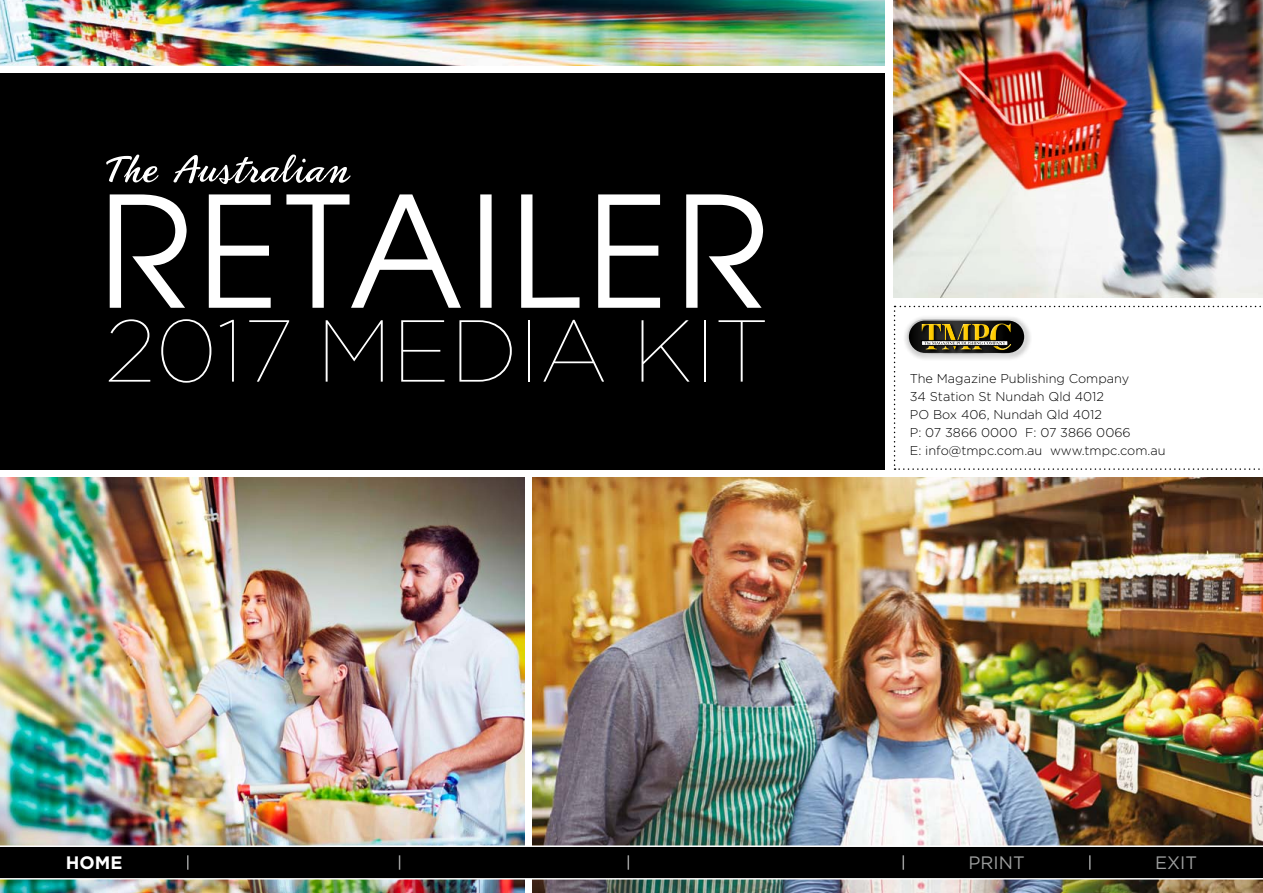
<style>
.page{position:relative;width:1263px;height:893px;background:#fff}
.page>*{position:absolute;margin:0;border:0;box-sizing:border-box;transform-origin:0 0}
.t1{font:100 87.6px "Gotham";letter-spacing:.005em;color:#fff}
.t2{font:18px "Gotham";color:#9c9d9d}
.t3{font:700 18px "Gotham";color:#fff}
.t4{font:300 12.75px/18px "Gotham";color:#000}
</style>
<div class="page">
<div style="left:0;top:74px;width:884px;height:396px;background:#000"></div>
<img style="left:533px;top:478px;width:730px;height:415px">
<img style="left:0;top:478px;width:524px;height:415px">
<img style="left:0;top:0;width:884px;height:66px">
<img style="left:894px;top:0;width:369px;height:298px">
<svg style="left:894px;top:306px;width:367px;height:164px"></svg>
<svg style="left:0;top:845px;width:1263px;height:34px;background:#141414"></svg>
<svg style="left:106px;top:155px;width:245px;height:29px"></svg>
<svg style="left:110px;top:194px;width:653px;height:114px"></svg>
<h1 class="t1" style="left:105px;top:297px;width:663px">2017 MEDIA KIT</h1>
<p class="t4" style="left:910px;top:369px;width:257px">The Magazine Publishing Company<br>34 Station St Nundah Qld 4012<br>PO Box 406, Nundah Qld 4012<br>P: 07 3866 0000 F: 07 3866 0066<br>E: info@tmpc.com.au www.tmpc.com.au</p>
<h2 class="t3" style="left:66px;top:850px;width:58px">HOME</h2>
<h2 class="t2" style="left:968px;top:851px;width:58px">PRINT</h2>
<h2 class="t2" style="left:1155px;top:851px;width:44px">EXIT</h2>
</div>
